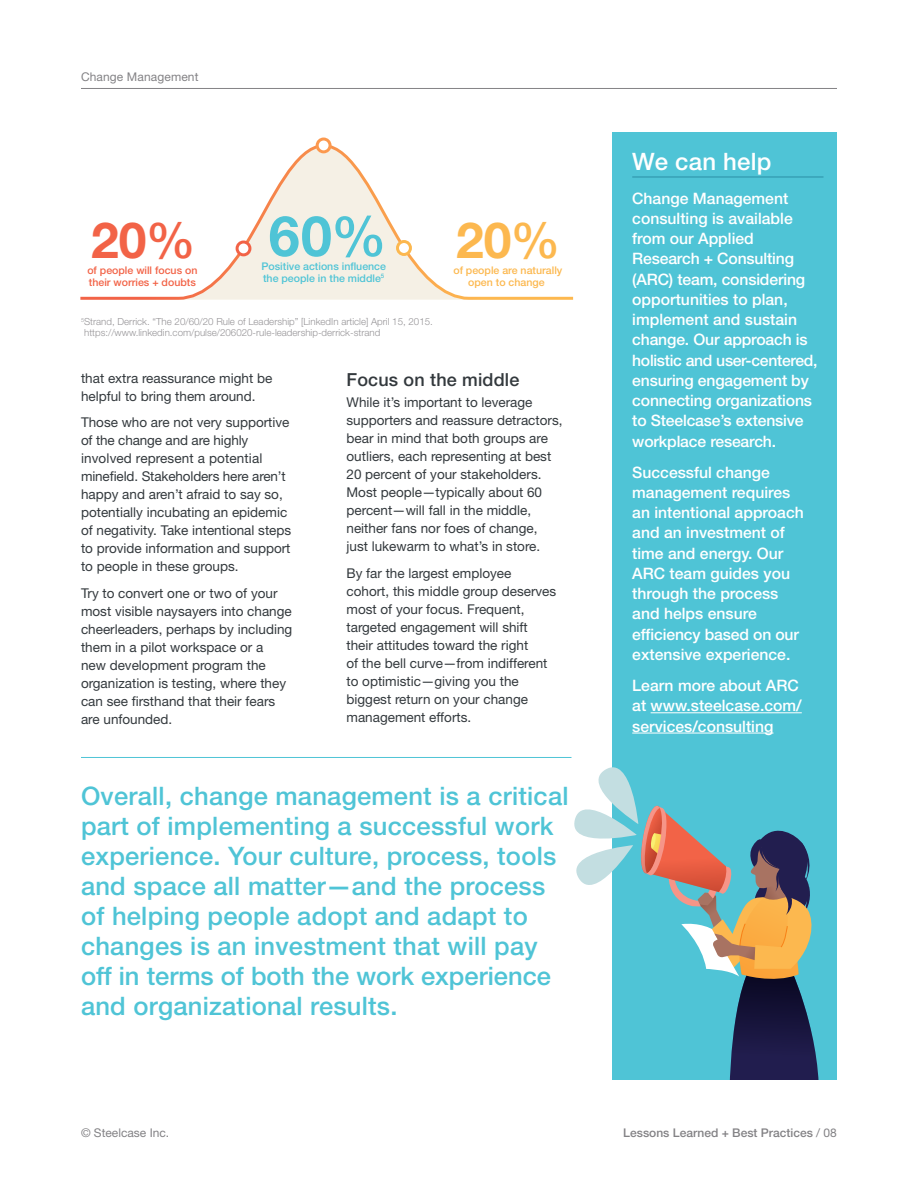
<style>
.page{position:relative;width:918px;height:1188px;background:#fff}
.page>*{position:absolute;margin:0;border:0;box-sizing:border-box;transform-origin:0 0}
.t1{font:700 55.95px "Helvetica Neue LT Pro";color:#4fc4d6}
.t2{font:700 49.8px "Helvetica Neue LT Pro";color:#f26347}
.t3{font:500 25.5px/30px "Helvetica Neue LT Pro";letter-spacing:.01em;color:#4fc4d6}
.t4{font:500 24px "Helvetica Neue LT Pro";letter-spacing:.01em;color:#fff}
.t5{font:500 18px "Helvetica Neue LT Pro";letter-spacing:.01em;color:#33393d}
.t6{font:500 15.75px/20.2px "Helvetica Neue LT Pro";color:#fff}
.t7{font:13.5px/18px "Helvetica Neue LT Pro";color:#33393d}
.t8{font:500 12px "Helvetica Neue LT Pro";color:#838285}
.t9{font:12px "Helvetica Neue LT Pro";letter-spacing:.01em;color:#838285}
.t10{font:500 10.5px/12px "Helvetica Neue LT Pro";color:#4fc4d6}
.t11{font:500 10.5px "Helvetica Neue LT Pro";color:#f26347}
.t12{font:500 10.5px/12px "Helvetica Neue LT Pro";color:#fcb84f;text-align:center}
.t13{font:300 9.75px/11.2px "Helvetica Neue LT Pro";color:#979598}
.s1{font-weight:500}
.s2{font-size:49.8px;color:#fcb84f}
.s3{font-weight:500;font-size:49.8px;color:#fcb84f}
.s4{font-weight:400}
</style>
<div class="page">
<hr style="left:81px;top:88px;width:756px;height:1px;background:#838285">
<svg style="left:80px;top:143px;width:494px;height:157px"></svg>
<div style="left:237px;top:242px;width:13px;height:13px;background:#fff;border-radius:50%"></div>
<div style="left:236px;top:241px;width:15px;height:15px;border:3px solid #f26347;border-radius:50%"></div>
<div style="left:317px;top:139px;width:13px;height:13px;background:#fff;border-radius:50%"></div>
<div style="left:316px;top:138px;width:16px;height:15px;border:3px solid #fc994f;border-radius:50%"></div>
<div style="left:398px;top:242px;width:12px;height:12px;background:#fff;border-radius:50%"></div>
<div style="left:396px;top:240px;width:16px;height:16px;border:3px solid #fcb84f;border-radius:50%"></div>
<hr style="left:81px;top:757px;width:491px;height:1px;background:#4fc4d6">
<div style="left:612px;top:132px;width:225px;height:948px;background:#4fc4d6"></div>
<hr style="left:632px;top:177px;width:192px;height:1px;background:#2b8fa6">
<hr style="left:651px;top:712px;width:151px;height:1px;background:#fff">
<hr style="left:632px;top:733px;width:141px;height:1px;background:#fff">
<svg style="left:571px;top:757px;width:248px;height:323px"></svg>
<p class="t9" style="left:81px;top:69px;width:119px">Change Management</p>
<h2 class="t2" style="left:91px;top:209px;width:106px">20<span class="s1">%</span></h2>
<h1 class="t1" style="left:269px;top:201px;width:293px">60<span class="s1">%</span> <span class="s2">20</span><span class="s3">%</span></h1>
<p class="t11" style="left:89px;top:276px;width:109px">their worries + doubts</p>
<p class="t10" style="left:261px;top:260px;width:126px">Positive actions influence the people in the middle<sup>5</sup></p>
<p class="t12" style="left:453px;top:264px;width:110px">of people are naturally open to change</p>
<p class="t11" style="left:87px;top:264px;width:112px">of people will focus on</p>
<p class="t13" style="left:84px;top:316px;width:350px;text-indent:-3px"><sup>5</sup>Strand, Derrick. “The 20/60/20 Rule of Leadership” [LinkedIn article] April 15, 2015. https://www.linkedin.com/pulse/206020-rule-leadership-derrick-strand</p>
<p class="t7" style="left:81px;top:369px;width:193px">that extra reassurance might be helpful to bring them around.</p>
<p class="t7" style="left:81px;top:413px;width:212px">Those who are not very supportive of the change and are highly involved represent a potential minefield. Stakeholders here aren’t happy and aren’t afraid to say so, potentially incubating an epidemic of negativity. Take intentional steps to provide information and support to people in these groups.</p>
<p class="t7" style="left:81px;top:584px;width:213px">Try to convert one or two of your most visible naysayers into change cheerleaders, perhaps by including them in a pilot workspace or a<br>new development program the organization is testing, where they can see firsthand that their fears are unfounded.</p>
<h3 class="t5" style="left:346px;top:369px;width:174px">Focus on the middle</h3>
<p class="t7" style="left:346px;top:393px;width:218px">While it’s important to leverage supporters and reassure detractors, bear in mind that both groups are outliers, each representing at best 20 percent of your stakeholders.<br>Most people—typically about 60 percent—will fall in the middle, neither fans nor foes of change,<br>just lukewarm to what’s in store.</p>
<p class="t7" style="left:346px;top:564px;width:211px">By far the largest employee cohort, this middle group deserves most of your focus. Frequent, targeted engagement will shift their attitudes toward the right<br>of the bell curve—from indifferent to optimistic—giving you the biggest return on your change management efforts.</p>
<p class="t3" style="left:81px;top:781px;width:489px">Overall, change management is a critical part of implementing a successful work experience. Your culture, process, tools and space all matter—and the process of helping people adopt and adapt to changes is an investment that will pay off in terms of both the work experience and organizational results.</p>
<h3 class="t4" style="left:632px;top:147px;width:141px">We can help</h3>
<p class="t6" style="left:632px;top:188px;width:187px">Change Management consulting is available from our Applied<br>Research + Consulting (ARC) team, considering opportunities to plan, implement and sustain change. Our approach is holistic and user-centered, ensuring engagement by connecting organizations to Steelcase’s extensive workplace research.</p>
<p class="t6" style="left:632px;top:462px;width:173px">Successful change management requires an intentional approach and an investment of time and energy. Our<br>ARC team guides you through the process and helps ensure efficiency based on our extensive experience.</p>
<p class="t6" style="left:632px;top:675px;width:171px">Learn more about ARC at www.steelcase.com/ services/consulting</p>
<p class="t9" style="left:81px;top:1125px;width:90px">© Steelcase Inc.</p>
<p class="t8" style="left:623px;top:1126px;width:215px">Lessons Learned + Best Practices <span class="s4">/ 08</span></p>
</div>
